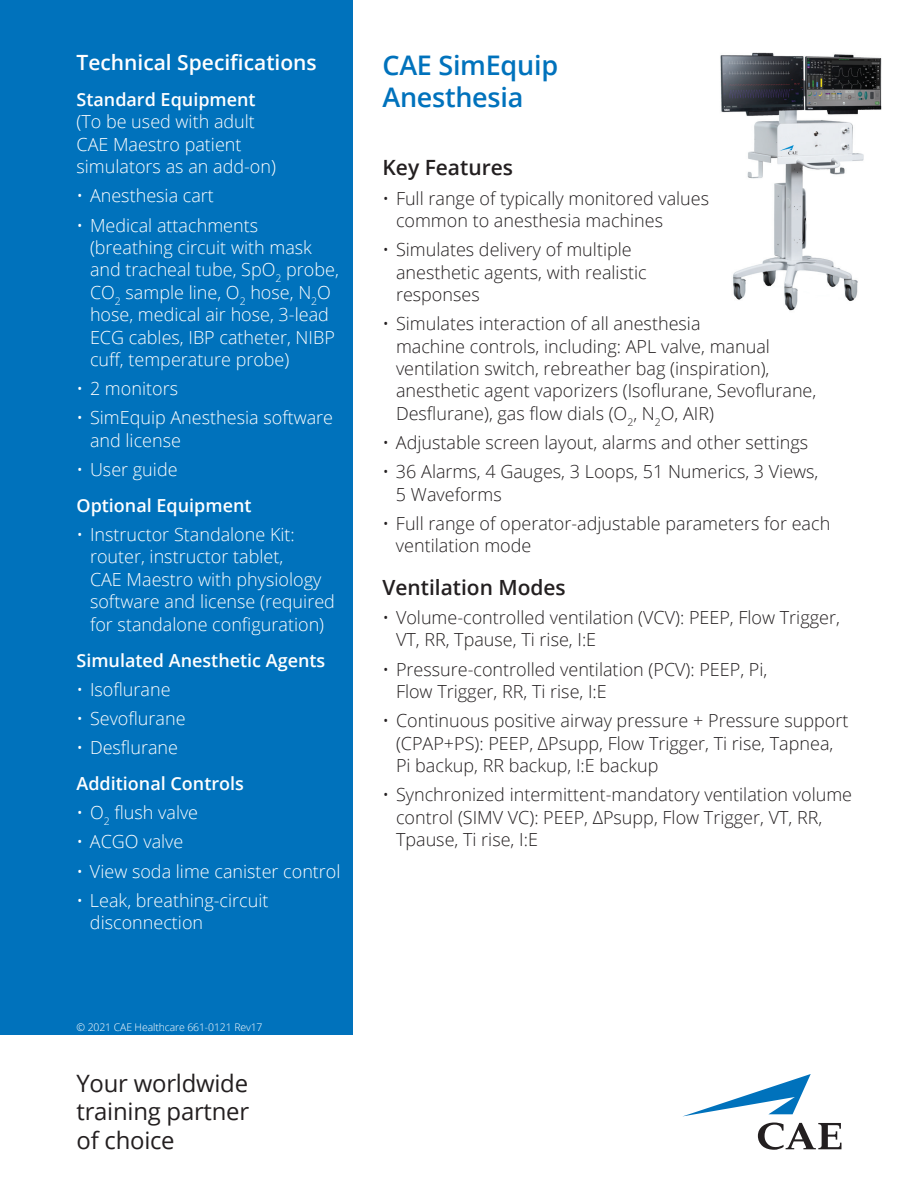
<style>
.page{position:relative;width:918px;height:1188px;background:#fff}
.page>*{position:absolute;margin:0;border:0;box-sizing:border-box;transform-origin:0 0}
.t1{font:600 27px/32.4px "Open Sans";letter-spacing:-.01em;color:#0072bc}
.t2{font:23.85px/28.7px "Open Sans";letter-spacing:-.01em;color:#231f20;text-align:justify}
.t3{font:600 21px "Open Sans";color:#fff}
.t4{font:600 21px "Open Sans";color:#231f20}
.t5{font:600 20.85px "Open Sans";color:#231f20}
.t6{font:300 18px/22.4px "Open Sans";color:#231f20}
.t7{font:300 18px/22.4px "Open Sans";color:#fff}
.t8{font:600 18px "Open Sans";color:#fff}
.t9{font:300 10.5px "Open Sans";letter-spacing:-.01em;color:#fff}
</style>
<div class="page">
<svg style="left:758px;top:1123px;width:83px;height:27px"></svg>
<svg style="left:684px;top:1074px;width:127px;height:42px"></svg>
<div style="left:0;top:0;width:352px;height:1035px;background:#0072bc"></div>
<img style="left:720px;top:52px;width:162px;height:259px">
<p class="t3" style="left:76px;top:48px;width:242px">Technical Specifications</p>
<p class="t8" style="left:76px;top:87px;width:181px">Standard Equipment</p>
<p class="t7" style="left:76px;top:110px;width:201px">(To be used with adult<br>CAE Maestro patient simulators as an add-on)</p>
<p class="t7" style="left:76px;top:184px;width:139px">• Anesthesia cart</p>
<p class="t7" style="left:90px;top:213px;width:250px;text-indent:-14px">• Medical attachments (breathing circuit with mask and tracheal tube, SpO<sub>2</sub> probe,<br>CO<sub>2</sub> sample line, O<sub>2</sub> hose, N<sub>2</sub>O hose, medical air hose, 3-lead<br>ECG cables, IBP catheter, NIBP cuff, temperature probe)</p>
<p class="t7" style="left:77px;top:377px;width:103px">• 2 monitors</p>
<p class="t7" style="left:90px;top:406px;width:245px;text-indent:-14px">• SimEquip Anesthesia software and license</p>
<p class="t7" style="left:77px;top:458px;width:103px">• User guide</p>
<p class="t8" style="left:77px;top:493px;width:177px">Optional Equipment</p>
<p class="t7" style="left:90px;top:523px;width:246px;text-indent:-14px">• Instructor Standalone Kit: router, instructor tablet,<br>CAE Maestro with physiology software and license (required for standalone configuration)</p>
<p class="t8" style="left:77px;top:648px;width:250px">Simulated Anesthetic Agents</p>
<p class="t7" style="left:77px;top:678px;width:96px">• Isoflurane</p>
<p class="t7" style="left:77px;top:707px;width:111px">• Sevoflurane</p>
<p class="t7" style="left:77px;top:736px;width:103px">• Desflurane</p>
<p class="t8" style="left:77px;top:771px;width:169px">Additional Controls</p>
<p class="t7" style="left:77px;top:801px;width:123px">• O<sub>2</sub> flush valve</p>
<p class="t7" style="left:76px;top:830px;width:108px">• ACGO valve</p>
<p class="t7" style="left:76px;top:859px;width:266px">• View soda lime canister control</p>
<p class="t7" style="left:90px;top:889px;width:180px;text-indent:-14px">• Leak, breathing-circuit disconnection</p>
<p class="t9" style="left:76px;top:1020px;width:188px">© 2021 CAE Healthcare 661-0121 Rev17</p>
<h2 class="t2" style="left:76px;top:1068px;width:174px">Your worldwide training partner of choice</h2>
<h1 class="t1" style="left:382px;top:48px;width:177px">CAE SimEquip<br>Anesthesia</h1>
<p class="t4" style="left:382px;top:153px;width:132px">Key Features</p>
<p class="t6" style="left:396px;top:186px;width:315px;text-indent:-14px">• Full range of typically monitored values common to anesthesia machines</p>
<p class="t6" style="left:396px;top:238px;width:252px;text-indent:-14px">• Simulates delivery of multiple anesthetic agents, with realistic responses</p>
<p class="t6" style="left:396px;top:312px;width:422px;text-indent:-14px">• Simulates interaction of all anesthesia<br>machine controls, including: APL valve, manual ventilation switch, rebreather bag (inspiration), anesthetic agent vaporizers (Isoflurane, Sevoflurane, Desflurane), gas flow dials (O<sub>2</sub>, N<sub>2</sub>O, AIR)</p>
<p class="t6" style="left:382px;top:431px;width:427px">• Adjustable screen layout, alarms and other settings</p>
<p class="t6" style="left:396px;top:460px;width:424px;text-indent:-14px">• 36 Alarms, 4 Gauges, 3 Loops, 51 Numerics, 3 Views,<br>5 Waveforms</p>
<p class="t6" style="left:396px;top:512px;width:436px;text-indent:-14px">• Full range of operator-adjustable parameters for each ventilation mode</p>
<p class="t5" style="left:382px;top:573px;width:185px">Ventilation Modes</p>
<p class="t6" style="left:396px;top:606px;width:445px;text-indent:-14px">• Volume-controlled ventilation (VCV): PEEP, Flow Trigger,<br>VT, RR, Tpause, Ti rise, I:E</p>
<p class="t6" style="left:396px;top:657px;width:373px;text-indent:-14px">• Pressure-controlled ventilation (PCV): PEEP, Pi,<br>Flow Trigger, RR, Ti rise, I:E</p>
<p class="t6" style="left:396px;top:709px;width:454px;text-indent:-14px">• Continuous positive airway pressure + Pressure support (CPAP+PS): PEEP, ΔPsupp, Flow Trigger, Ti rise, Tapnea,<br>Pi backup, RR backup, I:E backup</p>
<p class="t6" style="left:396px;top:783px;width:458px;text-indent:-14px">• Synchronized intermittent-mandatory ventilation volume control (SIMV VC): PEEP, ΔPsupp, Flow Trigger, VT, RR,<br>Tpause, Ti rise, I:E</p>
</div>
